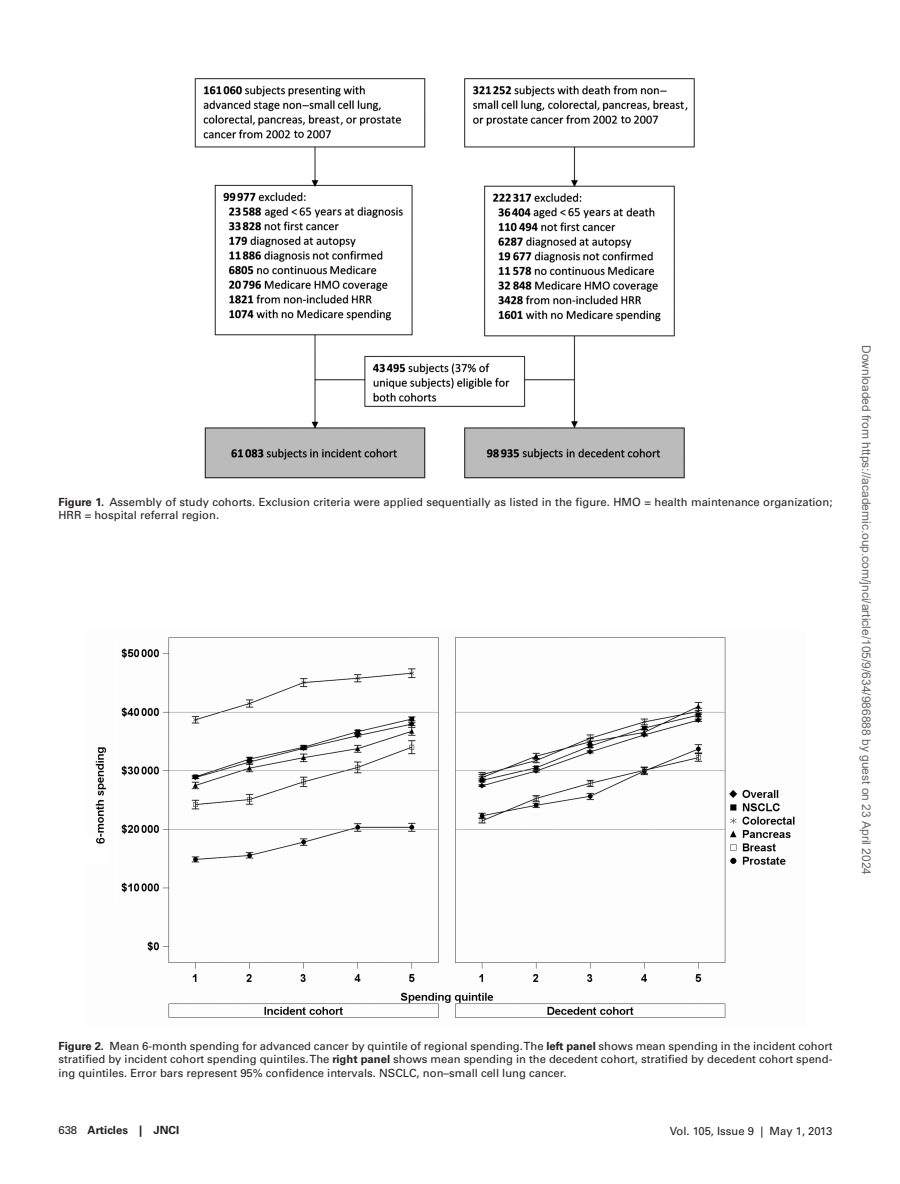
<style>
.page{position:relative;width:900px;height:1184px;background:#fff}
.page>*{position:absolute;margin:0;border:0;box-sizing:border-box;transform-origin:0 0}
.t1{font:12px "Arial";color:#666}
.t2{font:11.25px/13.5px "Univers LT Std";color:#231f20}
.t3{font:700 11.25px "Univers LT Std";color:#231f20}
.s1{font-weight:700}
.s2{font-weight:400}
</style>
<div class="page">
<img style="left:194px;top:78px;width:501px;height:401px">
<img style="left:95px;top:637px;width:700px;height:381px">
<p class="t2" style="left:58px;top:495px;width:775px"><span class="s1">Figure 1.</span> Assembly of study cohorts. Exclusion criteria were applied sequentially as listed in the figure. HMO = health maintenance organization;<br>HRR = hospital referral region.</p>
<p class="t1" style="left:871px;top:345px;width:531px;rotate:90deg">Downloaded from https://academic.oup.com/jnci/article/105/9/634/986888 by guest on 23 April 2024</p>
<p class="t2" style="left:58px;top:1039px;width:775px;text-align:justify"><span class="s1">Figure 2.</span> Mean 6-month spending for advanced cancer by quintile of regional spending. The <span class="s1">left panel</span> shows mean spending in the incident cohort stratified by incident cohort spending quintiles. The <span class="s1">right panel</span> shows mean spending in the decedent cohort, stratified by decedent cohort spend&shy;ing quintiles. Error bars represent 95% confidence intervals. NSCLC, non–small cell lung cancer.</p>
<p class="t3" style="left:58px;top:1123px;width:122px"><span class="s2">638</span> Articles | JNCI</p>
<p class="t2" style="left:670px;top:1123px;width:164px">Vol. 105, Issue 9 | May 1, 2013</p>
</div>
